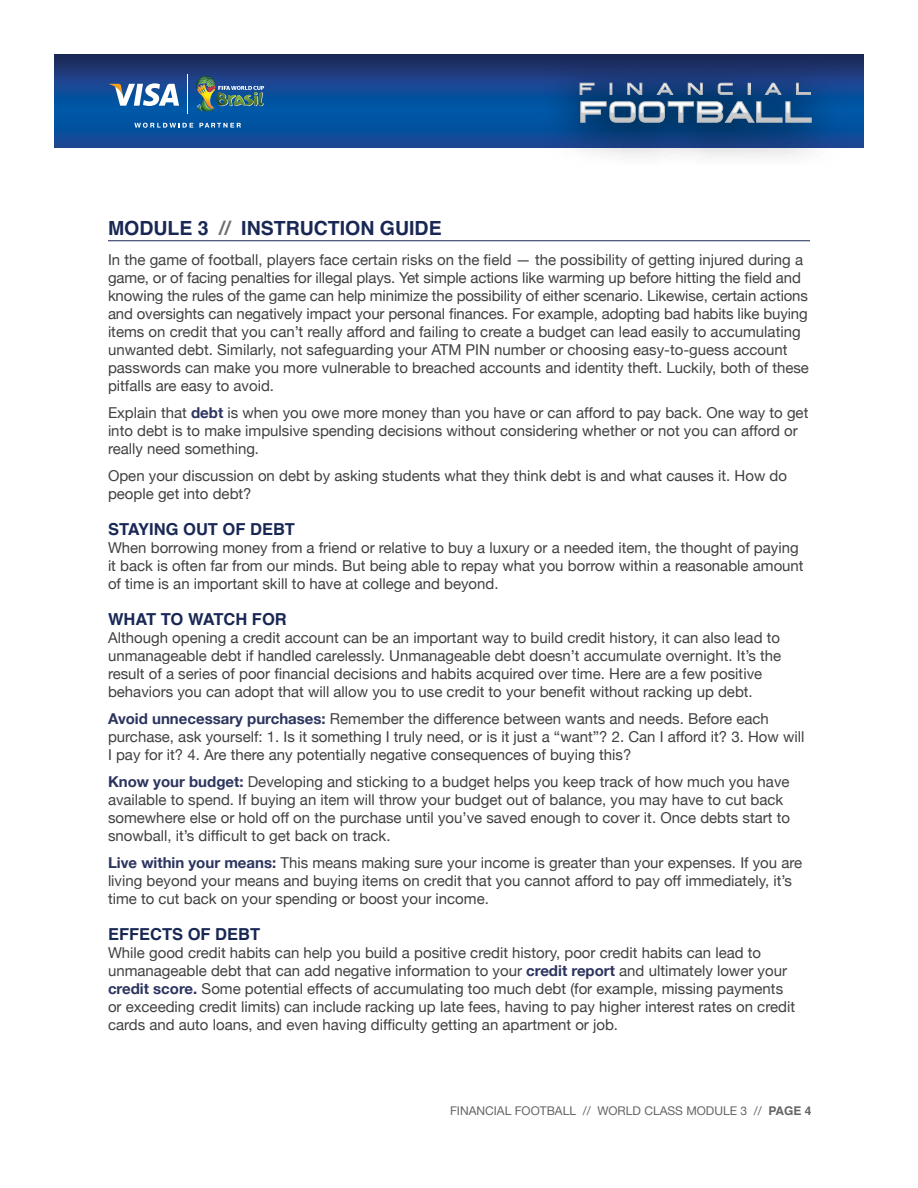
<style>
.page{position:relative;width:918px;height:1188px;background:#fff}
.page>*{position:absolute;margin:0;border:0;box-sizing:border-box;transform-origin:0 0}
.t1{font:700 19.5px "Helvetica";color:#192754}
.t2{font:700 16.5px "Helvetica";color:#192754}
.t3{font:15px/18px "Helvetica Neue";color:#414042}
.t4{font:12px "Helvetica Neue";color:#636466}
.s1{color:#6d6e71}
.s2{font-weight:700;color:#2c355f}
.s3{font-family:"Helvetica";font-weight:700}
</style>
<div class="page">
<hr style="left:108px;top:240px;width:702px;height:1px;background:#192754">
<svg style="left:54px;top:54px;width:810px;height:94px;background:#10468e"></svg>
<svg style="left:199px;top:123px;width:42px;height:5px"></svg>
<svg style="left:134px;top:123px;width:59px;height:5px"></svg>
<img style="left:195px;top:76px;width:69px;height:36px">
<svg style="left:109px;top:83px;width:70px;height:23px"></svg>
<hr style="left:187px;top:74px;width:1px;height:39px;background:#fff">
<div style="left:541px;top:51px;width:308px;height:119px;background:#000;opacity:.75"></div>
<svg style="left:580px;top:83px;width:14px;height:12px"></svg>
<svg style="left:610px;top:83px;width:2px;height:12px"></svg>
<svg style="left:627px;top:83px;width:15px;height:12px"></svg>
<svg style="left:657px;top:83px;width:16px;height:12px"></svg>
<svg style="left:688px;top:83px;width:15px;height:12px"></svg>
<svg style="left:718px;top:83px;width:15px;height:12px"></svg>
<svg style="left:748px;top:83px;width:2px;height:12px"></svg>
<svg style="left:765px;top:83px;width:16px;height:12px"></svg>
<svg style="left:796px;top:83px;width:15px;height:12px"></svg>
<svg style="left:580px;top:101px;width:232px;height:22px;background:#6585a2"></svg>
<h1 class="t1" style="left:108px;top:212px;width:335px">MODULE 3 <span class="s1">//</span> INSTRUCTION GUIDE</h1>
<p class="t3" style="left:108px;top:251px;width:703px">In the game of football, players face certain risks on the field — the possibility of getting injured during a game, or of facing penalties for illegal plays. Yet simple actions like warming up before hitting the field and knowing the rules of the game can help minimize the possibility of either scenario. Likewise, certain actions and oversights can negatively impact your personal finances. For example, adopting bad habits like buying items on credit that you can’t really afford and failing to create a budget can lead easily to accumulating unwanted debt. Similarly, not safeguarding your ATM PIN number or choosing easy-to-guess account passwords can make you more vulnerable to breached accounts and identity theft. Luckily, both of these pitfalls are easy to avoid.</p>
<p class="t3" style="left:108px;top:404px;width:702px">Explain that <span class="s2">debt</span> is when you owe more money than you have or can afford to pay back. One way to get into debt is to make impulsive spending decisions without considering whether or not you can afford or really need something.</p>
<p class="t3" style="left:108px;top:467px;width:681px">Open your discussion on debt by asking students what they think debt is and what causes it. How do people get into debt?</p>
<p class="t2" style="left:108px;top:515px;width:189px">STAYING OUT OF DEBT</p>
<p class="t3" style="left:108px;top:539px;width:697px">When borrowing money from a friend or relative to buy a luxury or a needed item, the thought of paying it back is often far from our minds. But being able to repay what you borrow within a reasonable amount of time is an important skill to have at college and beyond.</p>
<p class="t2" style="left:108px;top:605px;width:180px">WHAT TO WATCH FOR</p>
<p class="t3" style="left:108px;top:629px;width:675px">Although opening a credit account can be an important way to build credit history, it can also lead to unmanageable debt if handled carelessly. Unmanageable debt doesn’t accumulate overnight. It’s the result of a series of poor financial decisions and habits acquired over time. Here are a few positive behaviors you can adopt that will allow you to use credit to your benefit without racking up debt.</p>
<p class="t3" style="left:108px;top:710px;width:698px"><span class="s2">Avoid unnecessary purchases:</span> Remember the difference between wants and needs. Before each purchase, ask yourself: 1. Is it something I truly need, or is it just a “want”? 2. Can I afford it? 3. How will<br>I pay for it? 4. Are there any potentially negative consequences of buying this?</p>
<p class="t3" style="left:108px;top:773px;width:684px"><span class="s2">Know your budget:</span> Developing and sticking to a budget helps you keep track of how much you have available to spend. If buying an item will throw your budget out of balance, you may have to cut back somewhere else or hold off on the purchase until you’ve saved enough to cover it. Once debts start to snowball, it’s difficult to get back on track.</p>
<p class="t3" style="left:108px;top:854px;width:696px"><span class="s2">Live within your means:</span> This means making sure your income is greater than your expenses. If you are living beyond your means and buying items on credit that you cannot afford to pay off immediately, it’s time to cut back on your spending or boost your income.</p>
<p class="t2" style="left:108px;top:920px;width:154px">EFFECTS OF DEBT</p>
<p class="t3" style="left:108px;top:944px;width:689px">While good credit habits can help you build a positive credit history, poor credit habits can lead to unmanageable debt that can add negative information to your <span class="s2">credit report</span> and ultimately lower your <span class="s2">credit score.</span> Some potential effects of accumulating too much debt (for example, missing payments or exceeding credit limits) can include racking up late fees, having to pay higher interest rates on credit cards and auto loans, and even having difficulty getting an apartment or job.</p>
<p class="t4" style="left:450px;top:1102px;width:363px">FINANCIAL FOOTBALL // WORLD CLASS MODULE 3 // <span class="s3">PAGE 4</span></p>
</div>
